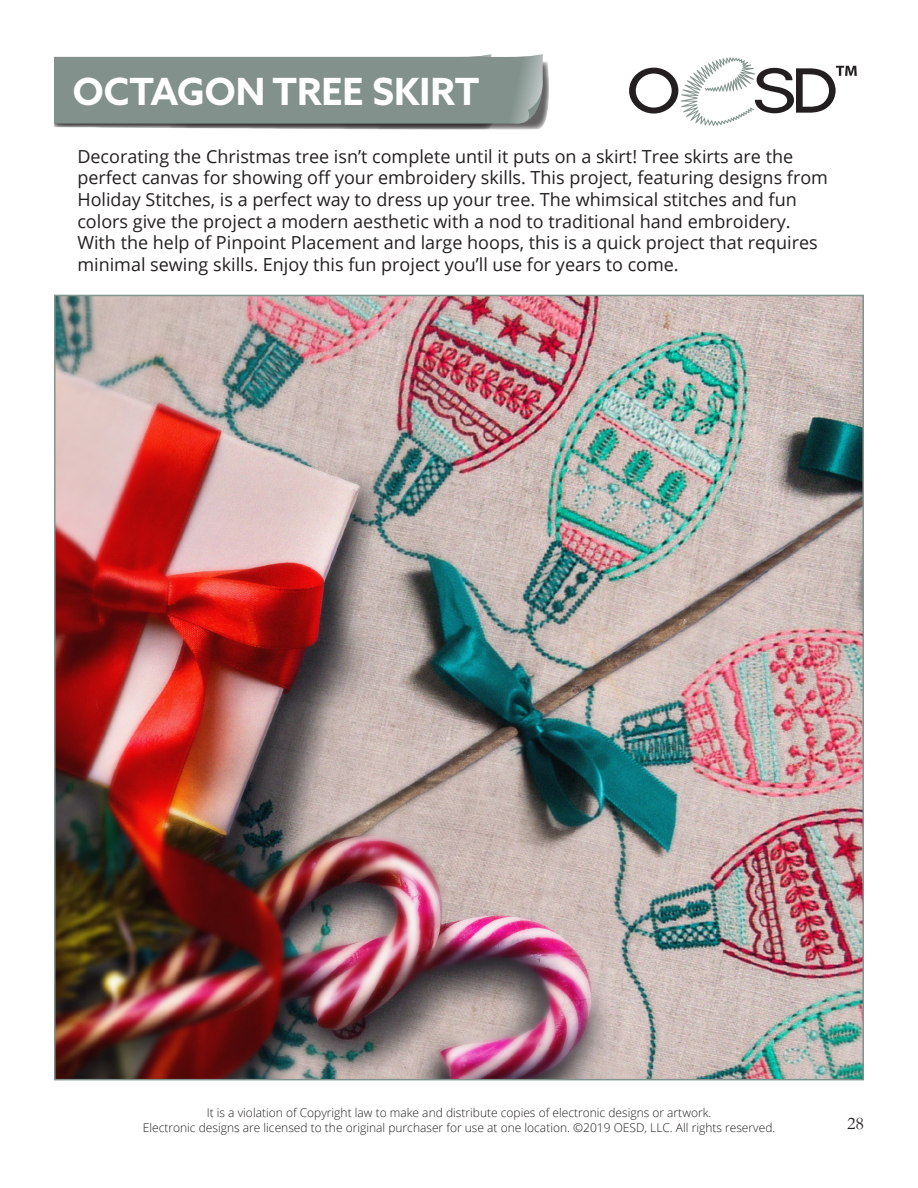
<style>
.page{position:relative;width:918px;height:1188px;background:#fff}
.page>*{position:absolute;margin:0;border:0;box-sizing:border-box;transform-origin:0 0}
.t1{font:700 37.5px "Azo Sans";color:#fff}
.t2{font:18px/21.6px "Open Sans";color:#231f20}
.t3{font:18px "Garamond";color:#231f20}
.t4{font:300 12px "Open Sans";color:#231f20}
</style>
<div class="page">
<svg style="left:629px;top:57px;width:228px;height:69px"></svg>
<img style="left:57px;top:298px;width:804px;height:779px">
<svg style="left:54px;top:54px;width:495px;height:76px;background:#889490"></svg>
<h1 class="t1" style="left:73px;top:67px;width:391px">APPLIQUE PATTERNS</h1>
<p class="t2" style="left:77px;top:145px;width:752px">Decorating the Christmas tree isn’t complete until it puts on a skirt! Tree skirts are the perfect canvas for showing off your embroidery skills. This project, featuring designs from Holiday Stitches, is a perfect way to dress up your tree. The whimsical stitches and fun colors give the project a modern aesthetic with a nod to traditional hand embroidery.<br>With the help of Pinpoint Placement and large hoops, this is a quick project that requires minimal sewing skills. Enjoy this fun project you’ll use for years to come.</p>
<p class="t1" style="left:73px;top:67px;width:408px">OCTAGON TREE SKIRT</p>
<p class="t4" style="left:207px;top:1105px;width:506px">It is a violation of Copyright law to make and distribute copies of electronic designs or artwork.</p>
<p class="t4" style="left:143px;top:1119px;width:634px">Electronic designs are licensed to the original purchaser for use at one location. ©2019 OESD, LLC. All rights reserved.</p>
<p class="t3" style="left:847px;top:1111px;width:18px">28</p>
</div>
